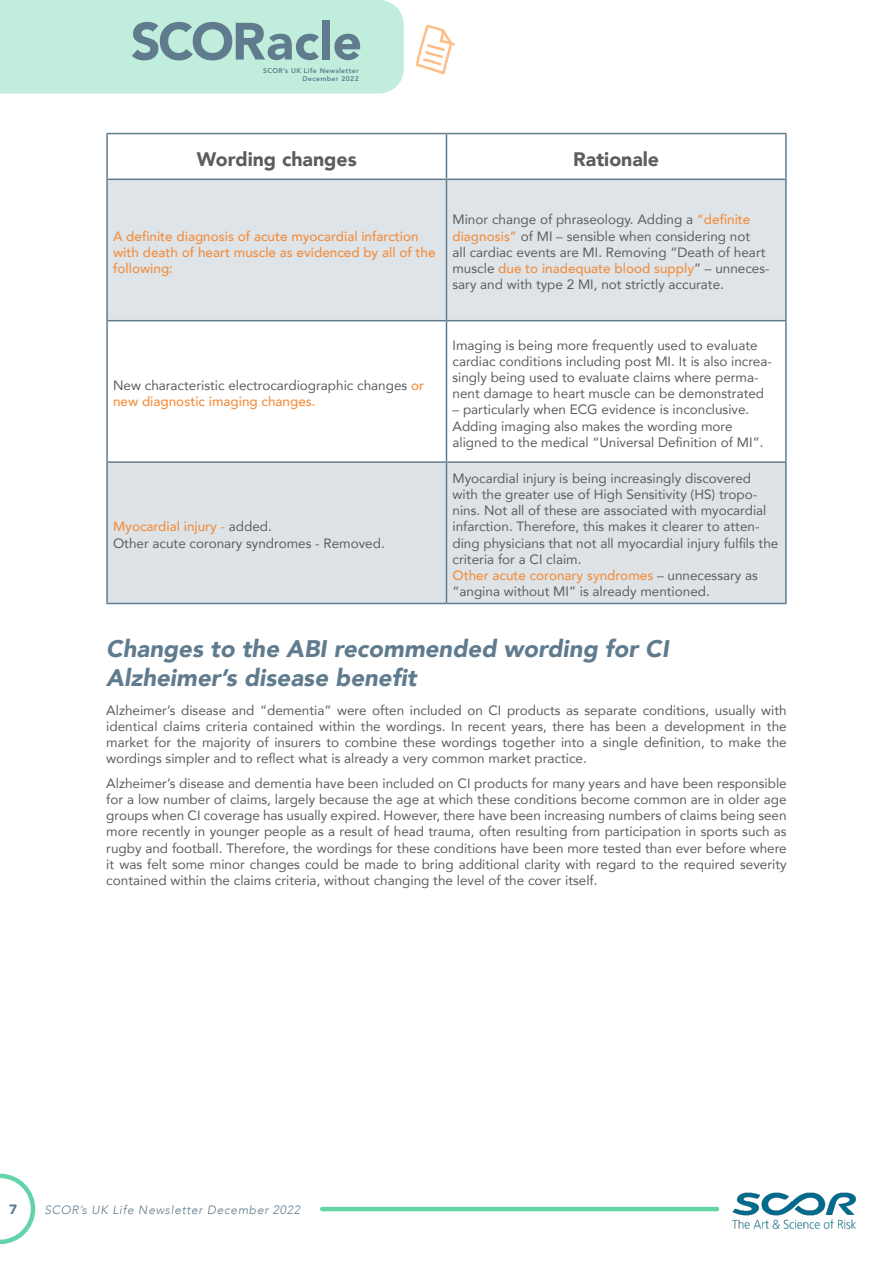
<style>
.page{position:relative;width:893px;height:1263px;background:#fff}
.page>*{position:absolute;margin:0;border:0;box-sizing:border-box;transform-origin:0 0}
.t1{font:900 51.75px "Avenir";color:#607b8e}
.t2{font:italic 900 24px/28.8px "Avenir";color:#607b8e}
.t3{font:900 19.5px "Avenir";color:#5e5d5d}
.t4{font:13.5px/16.2px "Avenir";color:#5e5d5d}
.t5{font:500 13.5px/16.2px "Avenir";color:#f28e3e}
.t6{font:900 13.5px "Avenir";color:#607b8e}
.t7{font:italic 300 12px "Avenir";letter-spacing:.06em;color:#607b8e}
.t8{font:800 6.75px/8.2px "Avenir";letter-spacing:.06em;color:#607b8e;text-align:right}
.s1{font-weight:500;color:#f28e3e}
</style>
<div class="page">
<img style="left:732px;top:1192px;width:124px;height:36px">
<svg style="left:0;top:1173px;width:35px;height:71px"></svg>
<hr style="left:322px;top:1207px;width:395px;height:4px;background:#62d4a8">
<div style="left:0;top:0;width:404px;height:94px;background:#c0eddc"></div>
<svg style="left:416px;top:25px;width:39px;height:50px"></svg>
<div style="left:108px;top:180px;width:677px;height:140px;background:#dfe4e8"></div>
<div style="left:108px;top:463px;width:677px;height:140px;background:#dee3e7"></div>
<hr style="left:106px;top:133px;width:340px;height:1px;background:#607b8e">
<hr style="left:106px;top:134px;width:2px;height:45px;background:#607b8e">
<hr style="left:446px;top:133px;width:341px;height:1px;background:#607b8e">
<hr style="left:446px;top:134px;width:1px;height:45px;background:#607b8e">
<hr style="left:785px;top:134px;width:2px;height:45px;background:#607b8e">
<hr style="left:106px;top:179px;width:340px;height:1px;background:#607b8e">
<hr style="left:106px;top:180px;width:2px;height:140px;background:#607b8e">
<hr style="left:446px;top:179px;width:341px;height:1px;background:#607b8e">
<hr style="left:446px;top:180px;width:1px;height:140px;background:#607b8e">
<hr style="left:785px;top:180px;width:2px;height:140px;background:#607b8e">
<hr style="left:106px;top:320px;width:340px;height:1px;background:#607b8e">
<hr style="left:106px;top:321px;width:2px;height:140px;background:#607b8e">
<hr style="left:446px;top:320px;width:341px;height:1px;background:#607b8e">
<hr style="left:446px;top:321px;width:1px;height:140px;background:#607b8e">
<hr style="left:785px;top:321px;width:2px;height:140px;background:#607b8e">
<hr style="left:106px;top:461px;width:340px;height:2px;background:#607b8e">
<hr style="left:106px;top:463px;width:2px;height:140px;background:#607b8e">
<hr style="left:446px;top:461px;width:341px;height:2px;background:#607b8e">
<hr style="left:446px;top:463px;width:1px;height:140px;background:#607b8e">
<hr style="left:785px;top:463px;width:2px;height:140px;background:#607b8e">
<hr style="left:106px;top:603px;width:340px;height:1px;background:#607b8e">
<hr style="left:446px;top:603px;width:341px;height:1px;background:#607b8e">
<h1 class="t1" style="left:131px;top:-3px;width:233px">SCORacle</h1>
<p class="t8" style="left:263px;top:67px;width:97px">SCOR’s UK Life Newsletter<br>December 2022</p>
<h3 class="t3" style="left:197px;top:143px;width:161px">Wording changes</h3>
<h3 class="t3" style="left:573px;top:143px;width:87px">Rationale</h3>
<p class="t5" style="left:113px;top:227px;width:324px">A definite diagnosis of acute myocardial infarction with death of heart muscle as evidenced by all of the following:</p>
<p class="t4" style="left:452px;top:211px;width:319px">Minor change of phraseology. Adding a <span class="s1">“definite diagnosis”</span> of MI – sensible when considering not<br>all cardiac events are MI. Removing “Death of heart muscle <span class="s1">due to inadequate blood supply</span>” – unneces&shy;sary and with type 2 MI, not strictly accurate.</p>
<p class="t4" style="left:113px;top:377px;width:312px">New characteristic electrocardiographic changes <span class="s1">or new diagnostic imaging changes.</span></p>
<p class="t4" style="left:113px;top:518px;width:273px"><span class="s1">Myocardial injury -</span> added.<br>Other acute coronary syndromes - Removed.</p>
<p class="t4" style="left:452px;top:336px;width:321px">Imaging is being more frequently used to evaluate cardiac conditions including post MI. It is also increa&shy;singly being used to evaluate claims where perma&shy;nent damage to heart muscle can be demonstrated</p>
<p class="t4" style="left:452px;top:401px;width:312px">– particularly when ECG evidence is inconclusive.<br>Adding imaging also makes the wording more aligned to the medical “Universal Definition of MI”.</p>
<p class="t4" style="left:452px;top:470px;width:327px">Myocardial injury is being increasingly discovered with the greater use of High Sensitivity (HS) tropo&shy;nins. Not all of these are associated with myocardial infarction. Therefore, this makes it clearer to atten&shy;ding physicians that not all myocardial injury fulfils the criteria for a CI claim.<br><span class="s1">Other acute coronary syndromes</span> – unnecessary as “angina without MI” is already mentioned.</p>
<h2 class="t2" style="left:106px;top:634px;width:564px">Changes to the ABI recommended wording for CI<br>Alzheimer’s disease benefit</h2>
<p class="t4" style="left:106px;top:701px;width:682px;text-align:justify">Alzheimer’s disease and “dementia” were often included on CI products as separate conditions, usually with identical claims criteria contained within the wordings. In recent years, there has been a development in the market for the majority of insurers to combine these wordings together into a single definition, to make the wordings simpler and to reflect what is already a very common market practice.</p>
<p class="t4" style="left:106px;top:775px;width:682px;text-align:justify">Alzheimer’s disease and dementia have been included on CI products for many years and have been responsible for a low number of claims, largely because the age at which these conditions become common are in older age groups when CI coverage has usually expired. However, there have been increasing numbers of claims being seen more recently in younger people as a result of head trauma, often resulting from participation in sports such as rugby and football. Therefore, the wordings for these conditions have been more tested than ever before where it was felt some minor changes could be made to bring additional clarity with regard to the required severity contained within the claims criteria, without changing the level of the cover itself.</p>
<p class="t6" style="left:9px;top:1197px;width:9px">7</p>
<p class="t7" style="left:44px;top:1202px;width:257px">SCOR’s UK Life Newsletter December 2022</p>
</div>
